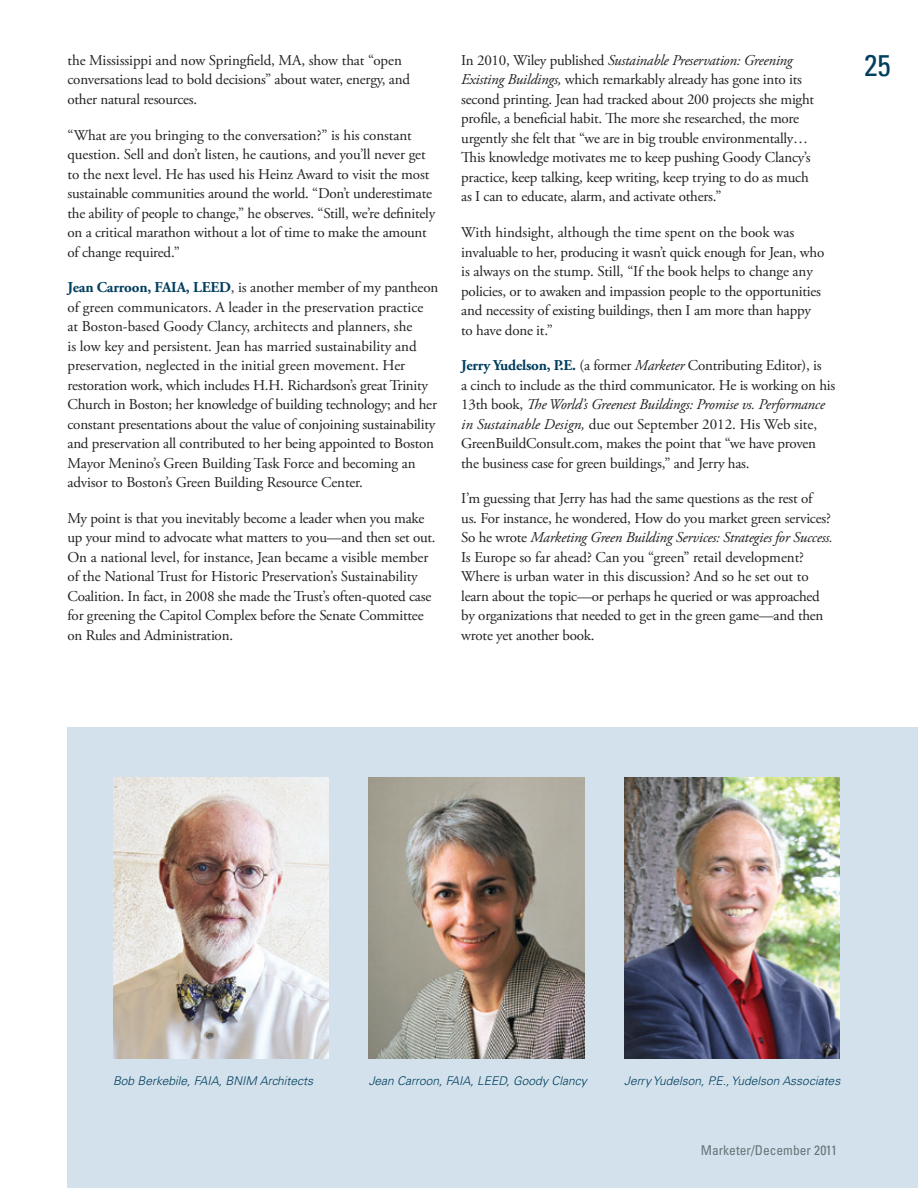
<style>
.page{position:relative;width:918px;height:1188px;background:#fff}
.page>*{position:absolute;margin:0;border:0;box-sizing:border-box;transform-origin:0 0}
.t1{font:condensed 30px "Univers LT Std";color:#003e5e}
.t2{font:15px/19.5px "Adobe Garamond Pro";letter-spacing:-.015em;color:#231f20}
.t3{font:condensed 13.5px "Univers LT Std";color:#687379}
.t4{font:italic 300 12px "Univers LT Std";color:#003e5e}
.s1{font-weight:700;color:#003e5e}
.s2{font-style:italic}
</style>
<div class="page">
<div style="left:68px;top:728px;width:850px;height:460px;background:#d2e1eb"></div>
<img style="left:113px;top:778px;width:216px;height:281px">
<img style="left:369px;top:778px;width:215px;height:281px">
<img style="left:624px;top:778px;width:216px;height:281px">
<p class="t2" style="left:68px;top:51px;width:344px">the Mississippi and now Springfield, MA, show that “open conversations lead to bold decisions” about water, energy, and other natural resources.</p>
<p class="t2" style="left:68px;top:126px;width:369px">“What are you bringing to the conversation?” is his constant question. Sell and don’t listen, he cautions, and you’ll never get to the next level. He has used his Heinz Award to visit the most sustainable communities around the world. “Don’t underestimate the ability of people to change,” he observes. “Still, we’re definitely on a critical marathon without a lot of time to make the amount of change required.”</p>
<p class="t2" style="left:68px;top:278px;width:372px"><span class="s1">Jean Carroon, FAIA, LEED</span>, is another member of my pantheon of green communicators. A leader in the preservation practice<br>at Boston-based Goody Clancy, architects and planners, she<br>is low key and persistent. Jean has married sustainability and preservation, neglected in the initial green movement. Her restoration work, which includes H.H. Richardson’s great Trinity Church in Boston; her knowledge of building technology; and her constant presentations about the value of conjoining sustainability and preservation all contributed to her being appointed to Boston Mayor Menino’s Green Building Task Force and becoming an advisor to Boston’s Green Building Resource Center.</p>
<p class="t2" style="left:68px;top:509px;width:370px">My point is that you inevitably become a leader when you make up your mind to advocate what matters to you—and then set out.<br>On a national level, for instance, Jean became a visible member of the National Trust for Historic Preservation’s Sustainability Coalition. In fact, in 2008 she made the Trust’s often-quoted case for greening the Capitol Complex before the Senate Committee on Rules and Administration.</p>
<p class="t2" style="left:461px;top:51px;width:354px">In 2010, Wiley published <span class="s2">Sustainable Preservation: Greening Existing Buildings,</span> which remarkably already has gone into its second printing. Jean had tracked about 200 projects she might profile, a beneficial habit. The more she researched, the more urgently she felt that “we are in big trouble environmentally… This knowledge motivates me to keep pushing Goody Clancy’s practice, keep talking, keep writing, keep trying to do as much as I can to educate, alarm, and activate others.”</p>
<p class="t2" style="left:461px;top:223px;width:365px">With hindsight, although the time spent on the book was invaluable to her, producing it wasn’t quick enough for Jean, who is always on the stump. Still, “If the book helps to change any policies, or to awaken and impassion people to the opportunities and necessity of existing buildings, then I am more than happy to have done it.”</p>
<p class="t2" style="left:461px;top:356px;width:376px"><span class="s1">Jerry Yudelson, P.E.</span> (a former <span class="s2">Marketer</span> Contributing Editor), is<br>a cinch to include as the third communicator. He is working on his 13th book, <span class="s2">The World’s Greenest Buildings: Promise vs. Performance in Sustainable Design,</span> due out September 2012. His Web site, GreenBuildConsult.com, makes the point that “we have proven the business case for green buildings,” and Jerry has.</p>
<p class="t2" style="left:461px;top:490px;width:373px">I’m guessing that Jerry has had the same questions as the rest of<br>us. For instance, he wondered, How do you market green services?<br>So he wrote <span class="s2">Marketing Green Building Services: Strategies for Success.<br></span>Is Europe so far ahead? Can you “green” retail development?<br>Where is urban water in this discussion? And so he set out to learn about the topic—or perhaps he queried or was approached by organizations that needed to get in the green game—and then wrote yet another book.</p>
<h1 class="t1" style="left:864px;top:46px;width:28px">25</h1>
<p class="t4" style="left:113px;top:1073px;width:201px">Bob Berkebile, FAIA, BNIM Architects</p>
<p class="t4" style="left:369px;top:1073px;width:219px">Jean Carroon, FAIA, LEED, Goody Clancy</p>
<p class="t4" style="left:624px;top:1073px;width:218px">Jerry Yudelson, P.E., Yudelson Associates</p>
<p class="t3" style="left:701px;top:1141px;width:138px">Marketer/December 2011</p>
</div>
